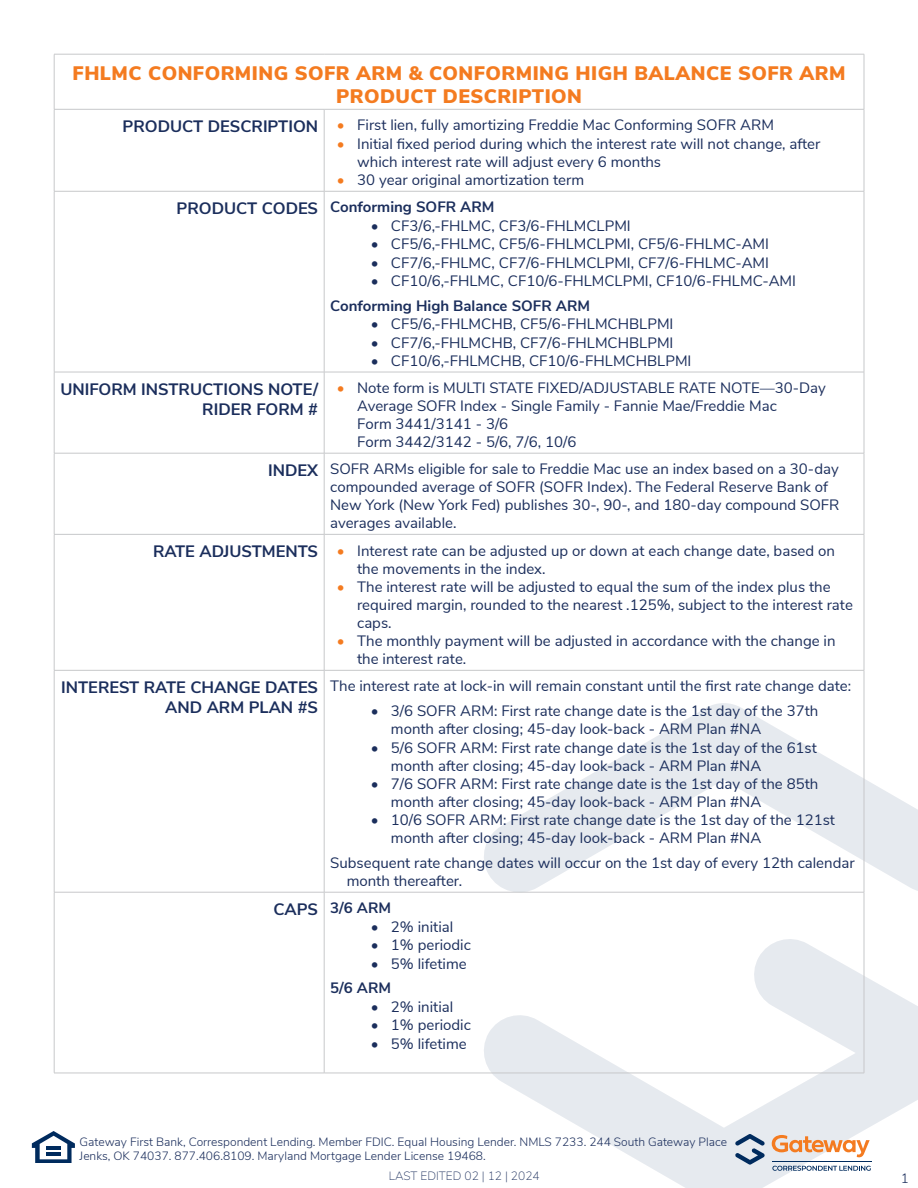
<style>
.page{position:relative;width:918px;height:1188px;background:#fff}
.page>*{position:absolute;margin:0;border:0;box-sizing:border-box;transform-origin:0 0}
.t1{font:900 19.5px/23.4px "Nunito Sans";letter-spacing:.025em;color:#f47b20;text-align:center}
.t2{font:700 16.5px/19.8px "Nunito Sans";color:#1b2e5c;text-align:right}
.t3{font:15px/18px "Nunito Sans";color:#1b2e5c}
.t4{font:700 15px "Nunito Sans";color:#1b2e5c}
.t5{font:300 13.5px "Nunito Sans";color:#1b2e5c}
.t6{font:300 12px/14.4px "Nunito Sans";color:#1b2e5c}
.t7{font:200 12px "Nunito Sans";color:#1b2e5c}
.s1{font-weight:700;font-size:16.5px}
.s2{color:#f47b20}
.s3{font-weight:700}
.s4{font-size:16.5px}
</style>
<div class="page">
<svg style="left:484px;top:703px;width:434px;height:194px"></svg>
<svg style="left:484px;top:934px;width:434px;height:254px"></svg>
<svg style="left:32px;top:1131px;width:43px;height:32px"></svg>
<hr style="left:46px;top:1146px;width:15px;height:4px;background:#002b5e">
<hr style="left:46px;top:1152px;width:15px;height:3px;background:#002b5e">
<svg style="left:772px;top:1135px;width:98px;height:22px"></svg>
<svg style="left:735px;top:1134px;width:30px;height:31px"></svg>
<svg style="left:772px;top:1166px;width:99px;height:5px"></svg>
<hr style="left:772px;top:1161px;width:99px;height:1px;background:#002b5e">
<hr style="left:54px;top:54px;width:270px;height:1px;background:#c7c8ca">
<hr style="left:54px;top:54px;width:1px;height:55px;background:#c7c8ca">
<hr style="left:324px;top:54px;width:540px;height:1px;background:#c7c8ca">
<hr style="left:864px;top:54px;width:1px;height:55px;background:#c7c8ca">
<hr style="left:54px;top:109px;width:270px;height:1px;background:#c7c8ca">
<hr style="left:54px;top:109px;width:1px;height:82px;background:#c7c8ca">
<hr style="left:324px;top:109px;width:540px;height:1px;background:#c7c8ca">
<hr style="left:324px;top:109px;width:1px;height:82px;background:#c7c8ca">
<hr style="left:864px;top:109px;width:1px;height:82px;background:#c7c8ca">
<hr style="left:54px;top:191px;width:270px;height:1px;background:#c7c8ca">
<hr style="left:54px;top:191px;width:1px;height:181px;background:#c7c8ca">
<hr style="left:324px;top:191px;width:540px;height:1px;background:#c7c8ca">
<hr style="left:324px;top:191px;width:1px;height:181px;background:#c7c8ca">
<hr style="left:864px;top:191px;width:1px;height:181px;background:#c7c8ca">
<hr style="left:54px;top:372px;width:270px;height:1px;background:#c7c8ca">
<hr style="left:54px;top:372px;width:1px;height:81px;background:#c7c8ca">
<hr style="left:324px;top:372px;width:540px;height:1px;background:#c7c8ca">
<hr style="left:324px;top:372px;width:1px;height:81px;background:#c7c8ca">
<hr style="left:864px;top:372px;width:1px;height:81px;background:#c7c8ca">
<hr style="left:54px;top:453px;width:270px;height:1px;background:#c7c8ca">
<hr style="left:54px;top:453px;width:1px;height:81px;background:#c7c8ca">
<hr style="left:324px;top:453px;width:540px;height:1px;background:#c7c8ca">
<hr style="left:324px;top:453px;width:1px;height:81px;background:#c7c8ca">
<hr style="left:864px;top:453px;width:1px;height:81px;background:#c7c8ca">
<hr style="left:54px;top:534px;width:270px;height:1px;background:#c7c8ca">
<hr style="left:54px;top:535px;width:1px;height:135px;background:#c7c8ca">
<hr style="left:324px;top:534px;width:540px;height:1px;background:#c7c8ca">
<hr style="left:324px;top:535px;width:1px;height:135px;background:#c7c8ca">
<hr style="left:864px;top:535px;width:1px;height:135px;background:#c7c8ca">
<hr style="left:54px;top:670px;width:270px;height:1px;background:#c7c8ca">
<hr style="left:54px;top:671px;width:1px;height:221px;background:#c7c8ca">
<hr style="left:324px;top:670px;width:540px;height:1px;background:#c7c8ca">
<hr style="left:324px;top:671px;width:1px;height:221px;background:#c7c8ca">
<hr style="left:864px;top:671px;width:1px;height:221px;background:#c7c8ca">
<hr style="left:54px;top:892px;width:270px;height:1px;background:#c7c8ca">
<hr style="left:54px;top:892px;width:1px;height:181px;background:#c7c8ca">
<hr style="left:324px;top:892px;width:540px;height:1px;background:#c7c8ca">
<hr style="left:324px;top:892px;width:1px;height:181px;background:#c7c8ca">
<hr style="left:864px;top:892px;width:1px;height:181px;background:#c7c8ca">
<hr style="left:54px;top:1073px;width:270px;height:1px;background:#c7c8ca">
<hr style="left:324px;top:1073px;width:540px;height:1px;background:#c7c8ca">
<h1 class="t1" style="left:73px;top:61px;width:774px">FHLMC CONFORMING SOFR ARM &amp; CONFORMING HIGH BALANCE SOFR ARM<br>PRODUCT DESCRIPTION</h1>
<p class="t3" style="left:123px;top:115px;width:653px"><span class="s1">PRODUCT DESCRIPTION</span> <span class="s2">•</span> First lien, fully amortizing Freddie Mac Conforming SOFR ARM</p>
<p class="t3" style="left:357px;top:134px;width:465px;text-indent:-20px"><span class="s2">•</span> Initial fixed period during which the interest rate will not change, after which interest rate will adjust every 6 months</p>
<p class="t3" style="left:177px;top:166px;width:409px;line-height:27.2px;text-indent:160px"><span class="s2">•</span> 30 year original amortization term<br><span class="s1">PRODUCT CODES</span> <span class="s3">Conforming SOFR ARM</span></p>
<p class="t3" style="left:371px;top:216px;width:262px">• CF3/6,-FHLMC, CF3/6-FHLMCLPMI</p>
<p class="t3" style="left:371px;top:234px;width:400px">• CF5/6,-FHLMC, CF5/6-FHLMCLPMI, CF5/6-FHLMC-AMI</p>
<p class="t3" style="left:371px;top:253px;width:400px">• CF7/6,-FHLMC, CF7/6-FHLMCLPMI, CF7/6-FHLMC-AMI</p>
<p class="t3" style="left:371px;top:271px;width:427px">• CF10/6,-FHLMC, CF10/6-FHLMCLPMI, CF10/6-FHLMC-AMI</p>
<p class="t4" style="left:330px;top:295px;width:261px">Conforming High Balance SOFR ARM</p>
<p class="t3" style="left:371px;top:314px;width:304px">• CF5/6,-FHLMCHB, CF5/6-FHLMCHBLPMI</p>
<p class="t3" style="left:371px;top:332px;width:304px">• CF7/6,-FHLMCHB, CF7/6-FHLMCHBLPMI</p>
<p class="t3" style="left:371px;top:351px;width:322px">• CF10/6,-FHLMCHB, CF10/6-FHLMCHBLPMI</p>
<p class="t2" style="left:60px;top:378px;width:259px">UNIFORM INSTRUCTIONS NOTE/<br>RIDER FORM #</p>
<p class="t3" style="left:357px;top:378px;width:470px;text-indent:-20px"><span class="s2">•</span> Note form is MULTI STATE FIXED/ADJUSTABLE RATE NOTE—30-Day Average SOFR Index - Single Family - Fannie Mae/Freddie Mac<br>Form 3441/3141 - 3/6<br>Form 3442/3142 - 5/6, 7/6, 10/6</p>
<p class="t3" style="left:330px;top:459px;width:511px;text-indent:-62px"><span class="s1">INDEX</span> SOFR ARMs eligible for sale to Freddie Mac use an index based on a 30-day compounded average of SOFR (SOFR Index). The Federal Reserve Bank of New York (New York Fed) publishes 30-, 90-, and 180-day compound SOFR averages available.</p>
<p class="t3" style="left:357px;top:540px;width:479px;text-indent:-204px"><span class="s1">RATE ADJUSTMENTS</span> <span class="s2">•</span> Interest rate can be adjusted up or down at each change date, based on the movements in the index.</p>
<p class="t3" style="left:357px;top:577px;width:497px;text-indent:-20px"><span class="s2">•</span> The interest rate will be adjusted to equal the sum of the index plus the required margin, rounded to the nearest .125%, subject to the interest rate caps.</p>
<p class="t3" style="left:357px;top:631px;width:480px;text-indent:-20px"><span class="s2">•</span> The monthly payment will be adjusted in accordance with the change in the interest rate.</p>
<p class="t2" style="left:61px;top:676px;width:258px">INTEREST RATE CHANGE DATES<br>AND ARM PLAN #S</p>
<p class="t3" style="left:330px;top:676px;width:522px">The interest rate at lock-in will remain constant until the first rate change date:</p>
<p class="t3" style="left:391px;top:701px;width:429px;text-indent:-20px">• 3/6 SOFR ARM: First rate change date is the 1st day of the 37th month after closing; 45-day look-back - ARM Plan #NA</p>
<p class="t3" style="left:391px;top:738px;width:427px;text-indent:-20px">• 5/6 SOFR ARM: First rate change date is the 1st day of the 61st month after closing; 45-day look-back - ARM Plan #NA</p>
<p class="t3" style="left:391px;top:774px;width:429px;text-indent:-20px">• 7/6 SOFR ARM: First rate change date is the 1st day of the 85th month after closing; 45-day look-back - ARM Plan #NA</p>
<p class="t3" style="left:391px;top:810px;width:445px;text-indent:-20px">• 10/6 SOFR ARM: First rate change date is the 1st day of the 121st month after closing; 45-day look-back - ARM Plan #NA</p>
<p class="t3" style="left:347px;top:853px;width:510px;text-indent:-16px">Subsequent rate change dates will occur on the 1st day of every 12th calendar month thereafter.</p>
<p class="t4" style="left:274px;top:897px;width:119px"><span class="s4">CAPS</span> 3/6 ARM</p>
<p class="t3" style="left:371px;top:917px;width:84px">• 2% initial</p>
<p class="t3" style="left:371px;top:935px;width:102px">• 1% periodic</p>
<p class="t3" style="left:371px;top:953px;width:97px">• 5% lifetime</p>
<p class="t4" style="left:330px;top:977px;width:62px">5/6 ARM</p>
<p class="t3" style="left:371px;top:997px;width:84px">• 2% initial</p>
<p class="t3" style="left:371px;top:1015px;width:102px">• 1% periodic</p>
<p class="t3" style="left:371px;top:1033px;width:97px">• 5% lifetime</p>
<p class="t6" style="left:80px;top:1133px;width:649px">Gateway First Bank, Correspondent Lending. Member FDIC. Equal Housing Lender. NMLS 7233. 244 South Gateway Place<br>Jenks, OK 74037. 877.406.8109. Maryland Mortgage Lender License 19468.</p>
<p class="t7" style="left:389px;top:1167px;width:152px">LAST EDITED 02 | 12 | 2024</p>
<p class="t5" style="left:901px;top:1169px;width:10px">1</p>
</div>
